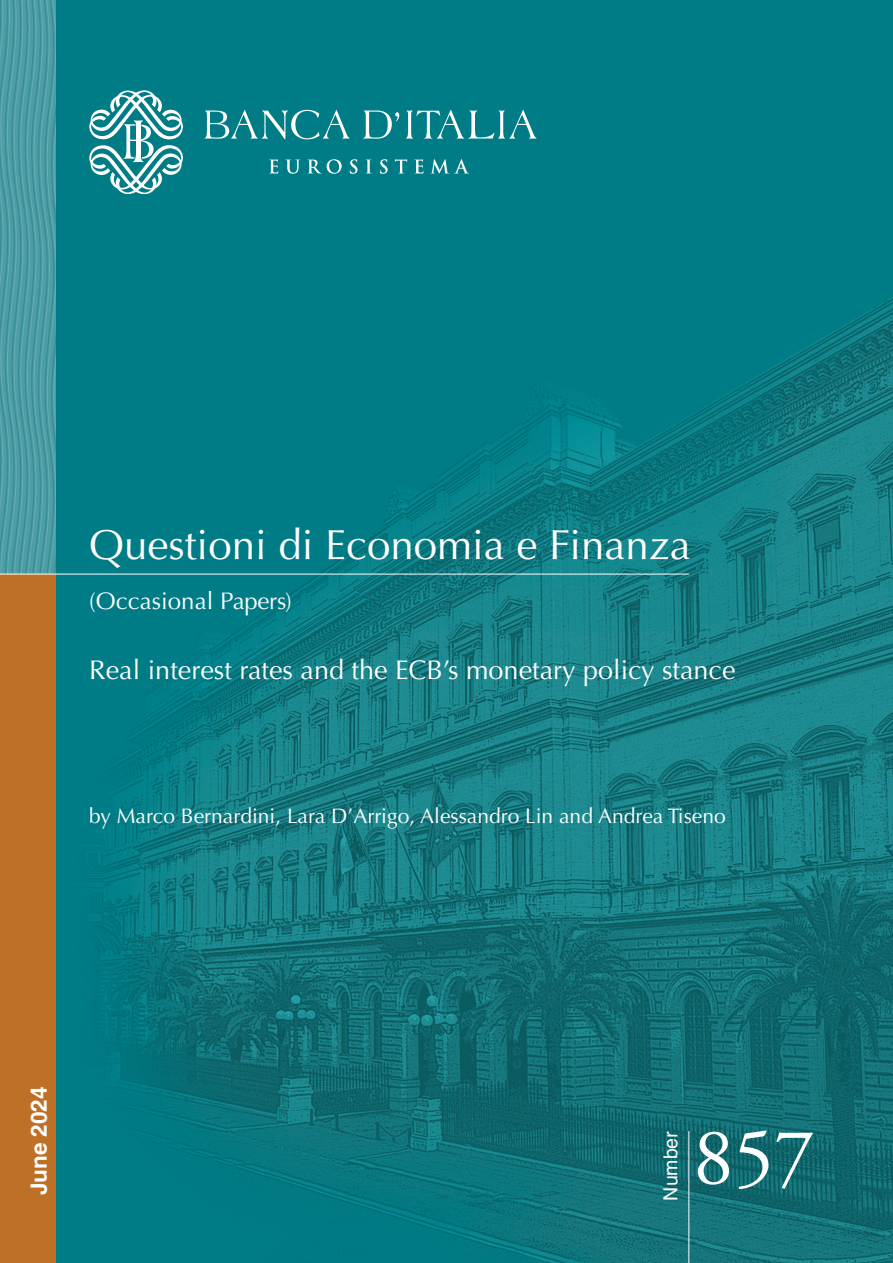
<style>
.page{position:relative;width:893px;height:1263px;background:#fff}
.page>*{position:absolute;margin:0;border:0;box-sizing:border-box;transform-origin:0 0}
.t1{font:81px "Adobe Garamond Pro";color:#fff}
.t2{font:42px "Optima LT Std";color:#fff}
.t3{font:27px "Optima LT Std";color:#fff}
.t4{font:24px "Optima LT Std";color:#fff}
.t5{font:700 22.5px "Helvetica LT Std";color:#fff}
.t6{font:21px "Optima LT Std";color:#fff}
.t7{font:19.5px "Helvetica LT Std";color:#fff}
</style>
<div class="page">
<img style="left:55px;top:0;width:838px;height:1263px">
<svg style="left:89px;top:90px;width:94px;height:104px"></svg>
<div style="left:136px;top:122px;width:5px;height:37px;background:#fff"></div>
<svg style="left:204px;top:110px;width:146px;height:29px;background:#33969f"></svg>
<svg style="left:363px;top:111px;width:36px;height:28px"></svg>
<svg style="left:406px;top:110px;width:130px;height:29px;background:#33969e"></svg>
<svg style="left:269px;top:159px;width:9px;height:15px"></svg>
<svg style="left:285px;top:160px;width:15px;height:14px"></svg>
<svg style="left:307px;top:159px;width:35px;height:15px"></svg>
<svg style="left:350px;top:159px;width:7px;height:15px"></svg>
<svg style="left:366px;top:160px;width:6px;height:13px"></svg>
<svg style="left:380px;top:159px;width:8px;height:15px"></svg>
<svg style="left:395px;top:159px;width:12px;height:14px"></svg>
<svg style="left:414px;top:159px;width:10px;height:15px"></svg>
<svg style="left:430px;top:159px;width:39px;height:14px"></svg>
<img style="left:0;top:0;width:55px;height:574px">
<div style="left:0;top:574px;width:55px;height:689px;background:#bf7027"></div>
<hr style="left:0;top:574px;width:689px;height:1px;background:#fff">
<hr style="left:688px;top:1131px;width:1px;height:132px;background:#fff">
<h2 class="t2" style="left:89px;top:521px;width:603px">Questioni di Economia e Finanza</h2>
<p class="t4" style="left:89px;top:587px;width:204px">(Occasional Papers)</p>
<p class="t3" style="left:89px;top:654px;width:648px">Real interest rates and the ECB’s monetary policy stance</p>
<p class="t6" style="left:89px;top:804px;width:638px">by Marco Bernardini, Lara D’Arrigo, Alessandro Lin and Andrea Tiseno</p>
<p class="t5" style="left:25px;top:1195px;width:110px;rotate:-90deg">June 2024</p>
<p class="t7" style="left:659px;top:1200px;width:71px;rotate:-90deg">Number</p>
<p class="t1" style="left:693px;top:1109px;width:123px">857</p>
</div>
